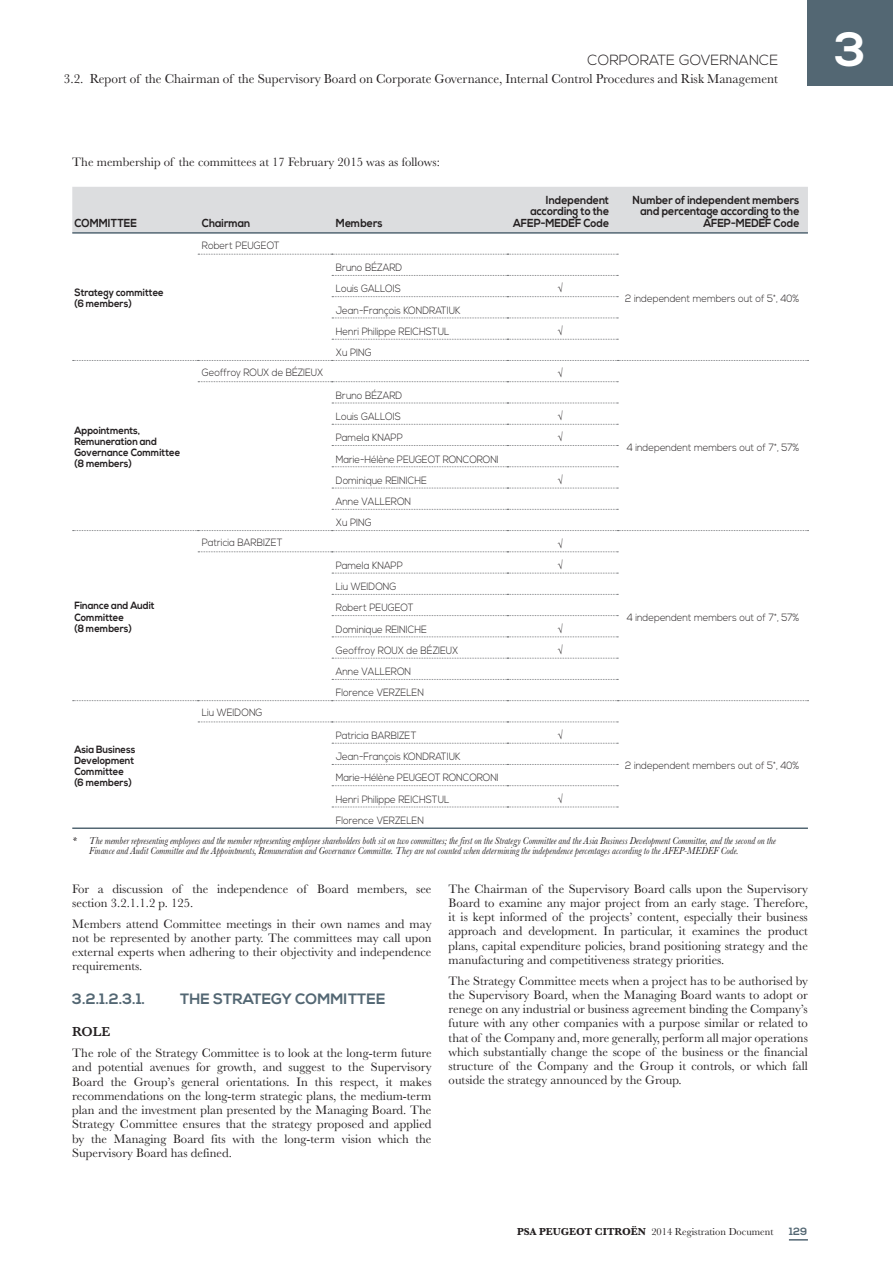
<style>
.page{position:relative;width:893px;height:1263px;background:#fff}
.page>*{position:absolute;margin:0;border:0;box-sizing:border-box;transform-origin:0 0}
.t1{font:700 48px "Nexa";color:#fff}
.t2{font:700 15px "Nexa";letter-spacing:.005em;color:#536773}
.t3{font:300 14.7px "Nexa";color:#231f20}
.t4{font:13.5px "Baskerville";color:#231f20}
.t5{font:600 13.5px "Baskerville";color:#231f20}
.t6{font:12.75px/14.2px "Baskerville";color:#231f20;text-align:justify}
.t7{font:700 11.7px/11.2px "Nexa";color:#231f20;text-align:right;scale:.9 1}
.t8{font:300 10.5px/21.3px "Nexa";color:#231f20;scale:.9 1}
.t9{font:italic 10.5px/10.5px "Baskerville";color:#231f20;scale:.9 1}
.t10{font:700 10.5px/11.2px "Nexa";color:#231f20;scale:.9 1}
.t11{font:10.5px "Baskerville";color:#231f20}
.t12{font:700 10.5px "Nexa";color:#536773}
.s1{font-weight:700}
</style>
<div class="page">
<svg style="left:789px;top:1239px;width:19px;height:1px"></svg>
<div style="left:808px;top:0;width:85px;height:85px;background:#536773"></div>
<div style="left:72px;top:187px;width:736px;height:45px;background:#dcdddf"></div>
<hr style="left:72px;top:232px;width:736px;height:2px;background:#536773">
<hr style="left:72px;top:827px;width:736px;height:2px;background:#536773">
<svg style="left:198px;top:254px;width:420px;height:1px"></svg>
<svg style="left:332px;top:275px;width:286px;height:1px"></svg>
<svg style="left:332px;top:318px;width:286px;height:1px"></svg>
<svg style="left:73px;top:360px;width:735px;height:1px"></svg>
<svg style="left:332px;top:403px;width:286px;height:1px"></svg>
<svg style="left:332px;top:466px;width:286px;height:1px"></svg>
<svg style="left:332px;top:509px;width:286px;height:1px"></svg>
<svg style="left:73px;top:530px;width:735px;height:1px"></svg>
<svg style="left:332px;top:594px;width:286px;height:1px"></svg>
<svg style="left:332px;top:615px;width:286px;height:1px"></svg>
<svg style="left:332px;top:679px;width:286px;height:1px"></svg>
<svg style="left:73px;top:700px;width:735px;height:1px"></svg>
<svg style="left:198px;top:721px;width:420px;height:1px"></svg>
<svg style="left:332px;top:764px;width:286px;height:1px"></svg>
<svg style="left:332px;top:785px;width:286px;height:1px"></svg>
<svg style="left:332px;top:296px;width:286px;height:1px"></svg>
<svg style="left:332px;top:338px;width:286px;height:2px"></svg>
<svg style="left:198px;top:381px;width:420px;height:1px"></svg>
<svg style="left:332px;top:423px;width:286px;height:2px"></svg>
<svg style="left:332px;top:445px;width:286px;height:1px"></svg>
<svg style="left:332px;top:487px;width:286px;height:2px"></svg>
<svg style="left:198px;top:551px;width:420px;height:1px"></svg>
<svg style="left:332px;top:572px;width:286px;height:2px"></svg>
<svg style="left:332px;top:636px;width:286px;height:1px"></svg>
<svg style="left:332px;top:657px;width:286px;height:2px"></svg>
<svg style="left:332px;top:742px;width:286px;height:2px"></svg>
<svg style="left:332px;top:806px;width:286px;height:2px"></svg>
<p class="t3" style="left:588px;top:54px;width:192px">CORPORATE GOVERNANCE</p>
<p class="t4" style="left:64px;top:74px;width:716px">3.2. Report of the Chairman of the Supervisory Board on Corporate Governance, Internal Control Procedures and Risk Management</p>
<h1 class="t1" style="left:835px;top:32px;width:33px">3</h1>
<p class="t6" style="left:72px;top:156px;width:369px">The membership of the committees at 17 February 2015 was as follows:</p>
<p class="t7" style="left:74px;top:219px;width:71px">COMMITTEE</p>
<p class="t7" style="left:202px;top:219px;width:55px">Chairman</p>
<p class="t7" style="left:336px;top:219px;width:53px">Members</p>
<p class="t10" style="left:74px;top:288px;width:101px">Strategy committee (6 members)</p>
<p class="t10" style="left:74px;top:426px;width:119px">Appointments,<br>Remuneration and<br>Governance Committee (8 members)</p>
<p class="t10" style="left:74px;top:602px;width:91px">Finance and Audit<br>Committee<br>(8 members)</p>
<p class="t8" style="left:202px;top:235px;width:88px">Robert PEUGEOT</p>
<p class="t8" style="left:202px;top:363px;width:136px">Geoffroy ROUX de BÉZIEUX</p>
<p class="t8" style="left:202px;top:533px;width:91px">Patricia BARBIZET</p>
<p class="t8" style="left:202px;top:703px;width:69px">Liu WEIDONG</p>
<p class="t8" style="left:336px;top:258px;width:75px">Bruno BÉZARD<br>Louis GALLOIS</p>
<p class="t8" style="left:336px;top:300px;width:140px">Jean-François KONDRATIUK<br>Henri Philippe REICHSTUL</p>
<p class="t8" style="left:336px;top:343px;width:41px">Xu PING</p>
<p class="t8" style="left:336px;top:386px;width:75px">Bruno BÉZARD<br>Louis GALLOIS</p>
<p class="t8" style="left:336px;top:428px;width:76px">Pamela KNAPP</p>
<p class="t8" style="left:336px;top:449px;width:183px">Marie-Hélène PEUGEOT RONCORONI<br>Dominique REINICHE</p>
<p class="t8" style="left:336px;top:492px;width:85px">Anne VALLERON<br>Xu PING</p>
<p class="t8" style="left:336px;top:556px;width:76px">Pamela KNAPP</p>
<p class="t8" style="left:336px;top:577px;width:103px">Liu WEIDONG<br>Robert PEUGEOT<br>Dominique REINICHE</p>
<p class="t8" style="left:336px;top:641px;width:137px">Geoffroy ROUX de BÉZIEUX</p>
<p class="t8" style="left:336px;top:662px;width:100px">Anne VALLERON<br>Florence VERZELEN</p>
<p class="t7" style="left:513px;top:196px;width:108px">Independent according to the<br>AFEP-MEDEF Code</p>
<p class="t7" style="left:633px;top:196px;width:187px">Number of independent members and percentage according to the<br>AFEP-MEDEF Code</p>
<p class="t8" style="left:625px;top:288px;width:195px">2 independent members out of 5*, 40%</p>
<p class="t8" style="left:627px;top:437px;width:193px">4 independent members out of 7*, 57%</p>
<p class="t8" style="left:627px;top:607px;width:193px">4 independent members out of 7*, 57%</p>
<p class="t8" style="left:336px;top:726px;width:91px">Patricia BARBIZET</p>
<p class="t8" style="left:336px;top:747px;width:183px">Jean-François KONDRATIUK<br>Marie-Hélène PEUGEOT RONCORONI<br>Henri Philippe REICHSTUL</p>
<p class="t8" style="left:336px;top:811px;width:100px">Florence VERZELEN</p>
<p class="t9" style="left:89px;top:836px;width:764px;text-indent:-17px">* The member representing employees and the member representing employee shareholders both sit on two committees; the first on the Strategy Committee and the Asia Business Development Committee, and the second on the<br>Finance and Audit Committee and the Appointments, Remuneration and Governance Committee. They are not counted when determining the independence percentages according to the AFEP-MEDEF Code.</p>
<p class="t6" style="left:72px;top:883px;width:361px">For a discussion of the independence of Board members, see section 3.2.1.1.2 p. 125 .</p>
<p class="t6" style="left:72px;top:918px;width:361px">Members attend Committee meetings in their own names and may not be represented by another party. The committees may call upon external experts when adhering to their objectivity and independence requirements.</p>
<p class="t2" style="left:72px;top:993px;width:74px">3.2.1.2.3.1.</p>
<p class="t2" style="left:180px;top:993px;width:207px">THE STRATEGY COMMITTEE</p>
<p class="t5" style="left:72px;top:1027px;width:40px">ROLE</p>
<p class="t6" style="left:72px;top:1047px;width:361px">The role of the Strategy Committee is to look at the long-term future and potential avenues for growth, and suggest to the Supervisory Board the Group’s general orientations. In this respect, it makes recommendations on the long-term strategic plans, the medium-term plan and the investment plan presented by the Managing Board. The Strategy Committee ensures that the strategy proposed and applied by the Managing Board fits with the long-term vision which the Supervisory Board has defined.</p>
<p class="t10" style="left:74px;top:745px;width:69px">Asia Business<br>Development<br>Committee (6 members)</p>
<p class="t8" style="left:625px;top:756px;width:195px">2 independent members out of 5*, 40%</p>
<p class="t6" style="left:449px;top:883px;width:361px">The Chairman of the Supervisory Board calls upon the Supervisory Board to examine any major project from an early stage. Therefore, it is kept informed of the projects’ content, especially their business approach and development. In particular, it examines the product plans, capital expenditure policies, brand positioning strategy and the manufacturing and competitiveness strategy priorities.</p>
<p class="t6" style="left:449px;top:975px;width:361px">The Strategy Committee meets when a project has to be authorised by the Supervisory Board, when the Managing Board wants to adopt or renege on any industrial or business agreement binding the Company’s future with any other companies with a purpose similar or related to that of the Company and, more generally, perform all major operations which substantially change the scope of the business or the financial structure of the Company and the Group it controls, or which fall outside the strategy announced by the Group.</p>
<p class="t11" style="left:517px;top:1228px;width:258px"><span class="s1">PSA PEUGEOT CITROËN</span> 2014 Registration Document</p>
<p class="t12" style="left:789px;top:1227px;width:19px">129</p>
</div>
